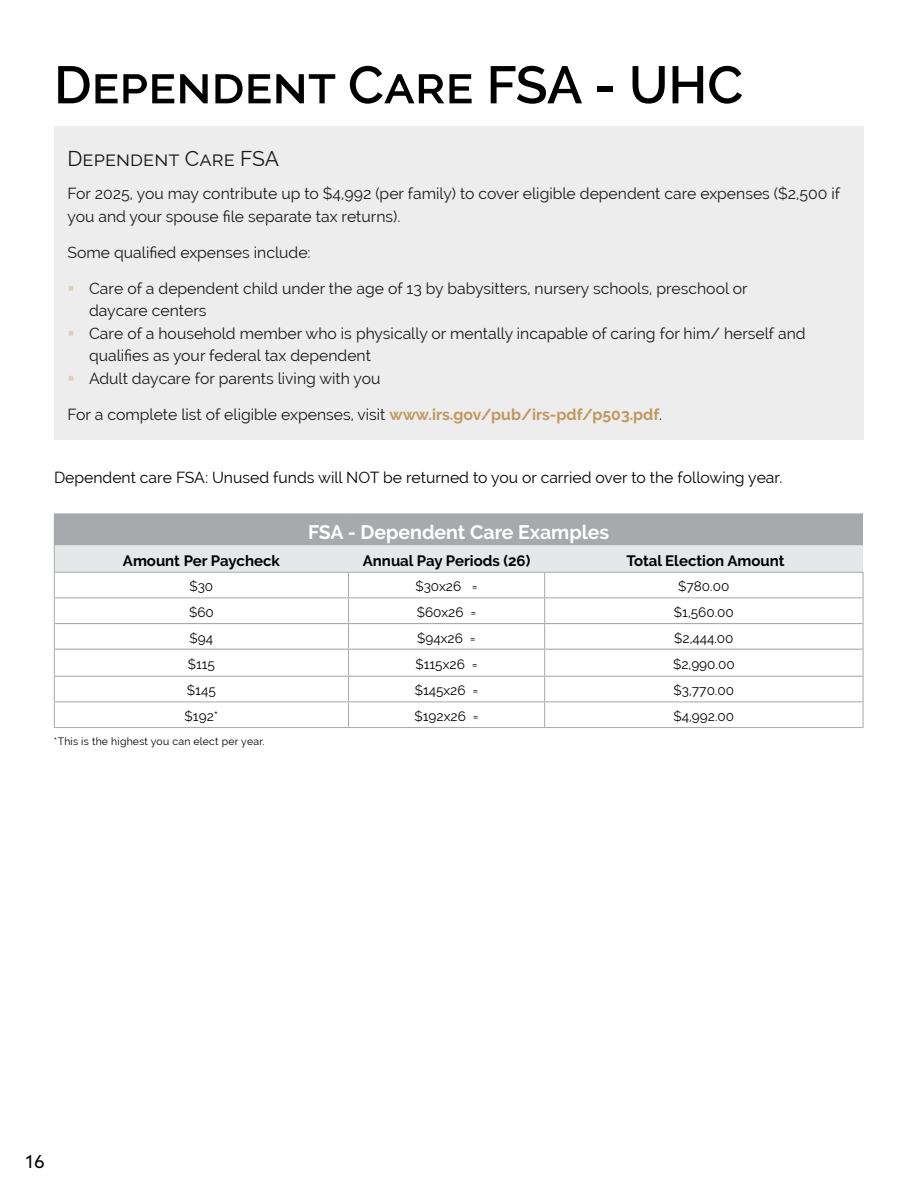
<style>
.page{position:relative;width:918px;height:1188px;background:#fff}
.page>*{position:absolute;margin:0;border:0;box-sizing:border-box;transform-origin:0 0}
.t1{font:600 52.5px "Raleway";color:#000}
.t2{font:21px "Raleway";color:#000}
.t3{font:700 19.5px "Raleway";color:#fff}
.t4{font:18px "Azo Sans";color:#000}
.t5{font:15.75px/22.5px "Raleway";color:#000}
.t6{font:700 15px "Raleway";color:#000}
.t7{font:13.5px "Raleway";color:#000}
.t8{font:10.5px "Raleway";letter-spacing:.02em;color:#000}
.s1{font-weight:700;color:#b98c4d}
</style>
<div class="page">
<div style="left:54px;top:126px;width:810px;height:314px;background:#ebebec"></div>
<div style="left:54px;top:514px;width:809px;height:31px;background:#a7a9ac"></div>
<svg style="left:54px;top:545px;width:810px;height:182px"></svg>
<hr style="left:54px;top:727px;width:295px;height:1px;background:#a7a9ac">
<hr style="left:349px;top:727px;width:196px;height:1px;background:#a7a9ac">
<hr style="left:545px;top:727px;width:318px;height:1px;background:#a7a9ac">
<h1 class="t1" style="left:54px;top:55px;width:691px">Dependent Care FSA - UHC</h1>
<h2 class="t2" style="left:68px;top:147px;width:213px">Dependent Care FSA</h2>
<p class="t5" style="left:68px;top:182px;width:774px">For 2025, you may contribute up to $4,992 (per family) to cover eligible dependent care expenses ($2,500 if you and your spouse file separate tax returns).</p>
<p class="t5" style="left:68px;top:241px;width:245px">Some qualified expenses include:</p>
<p class="t5" style="left:89px;top:277px;width:718px">Care of a dependent child under the age of 13 by babysitters, nursery schools, preschool or daycare centers<br>Care of a household member who is physically or mentally incapable of caring for him/ herself and qualifies as your federal tax dependent<br>Adult daycare for parents living with you</p>
<p class="t5" style="left:67px;top:403px;width:596px">For a complete list of eligible expenses, visit <span class="s1">www.irs.gov/pub/irs-pdf/p503.pdf</span>.</p>
<p class="t5" style="left:54px;top:466px;width:730px">Dependent care FSA: Unused funds will NOT be returned to you or carried over to the following year.</p>
<p class="t3" style="left:308px;top:521px;width:303px">FSA - Dependent Care Examples</p>
<p class="t6" style="left:123px;top:552px;width:158px">Amount Per Paycheck</p>
<p class="t6" style="left:363px;top:552px;width:169px">Annual Pay Periods (26)</p>
<p class="t6" style="left:626px;top:552px;width:160px">Total Election Amount</p>
<p class="t7" style="left:190px;top:579px;width:25px">$30</p>
<p class="t7" style="left:416px;top:579px;width:64px">$30x26 =</p>
<p class="t7" style="left:678px;top:579px;width:53px">$780.00</p>
<p class="t7" style="left:189px;top:604px;width:26px">$60</p>
<p class="t7" style="left:417px;top:604px;width:61px">$60x26 =</p>
<p class="t7" style="left:674px;top:604px;width:61px">$1,560.00</p>
<p class="t7" style="left:190px;top:630px;width:25px">$94</p>
<p class="t7" style="left:417px;top:630px;width:60px">$94x26 =</p>
<p class="t7" style="left:674px;top:630px;width:61px">$2,444.00</p>
<p class="t7" style="left:188px;top:656px;width:29px">$115</p>
<p class="t7" style="left:415px;top:656px;width:64px">$115x26 =</p>
<p class="t7" style="left:673px;top:656px;width:63px">$2,990.00</p>
<p class="t7" style="left:187px;top:683px;width:30px">$145</p>
<p class="t7" style="left:415px;top:683px;width:65px">$145x26 =</p>
<p class="t7" style="left:674px;top:683px;width:62px">$3,770.00</p>
<p class="t7" style="left:185px;top:708px;width:35px">$192*</p>
<p class="t7" style="left:414px;top:708px;width:66px">$192x26 =</p>
<p class="t7" style="left:674px;top:708px;width:62px">$4,992.00</p>
<p class="t8" style="left:54px;top:735px;width:212px">*This is the highest you can elect per year.</p>
<p class="t4" style="left:25px;top:1151px;width:21px">16</p>
</div>
